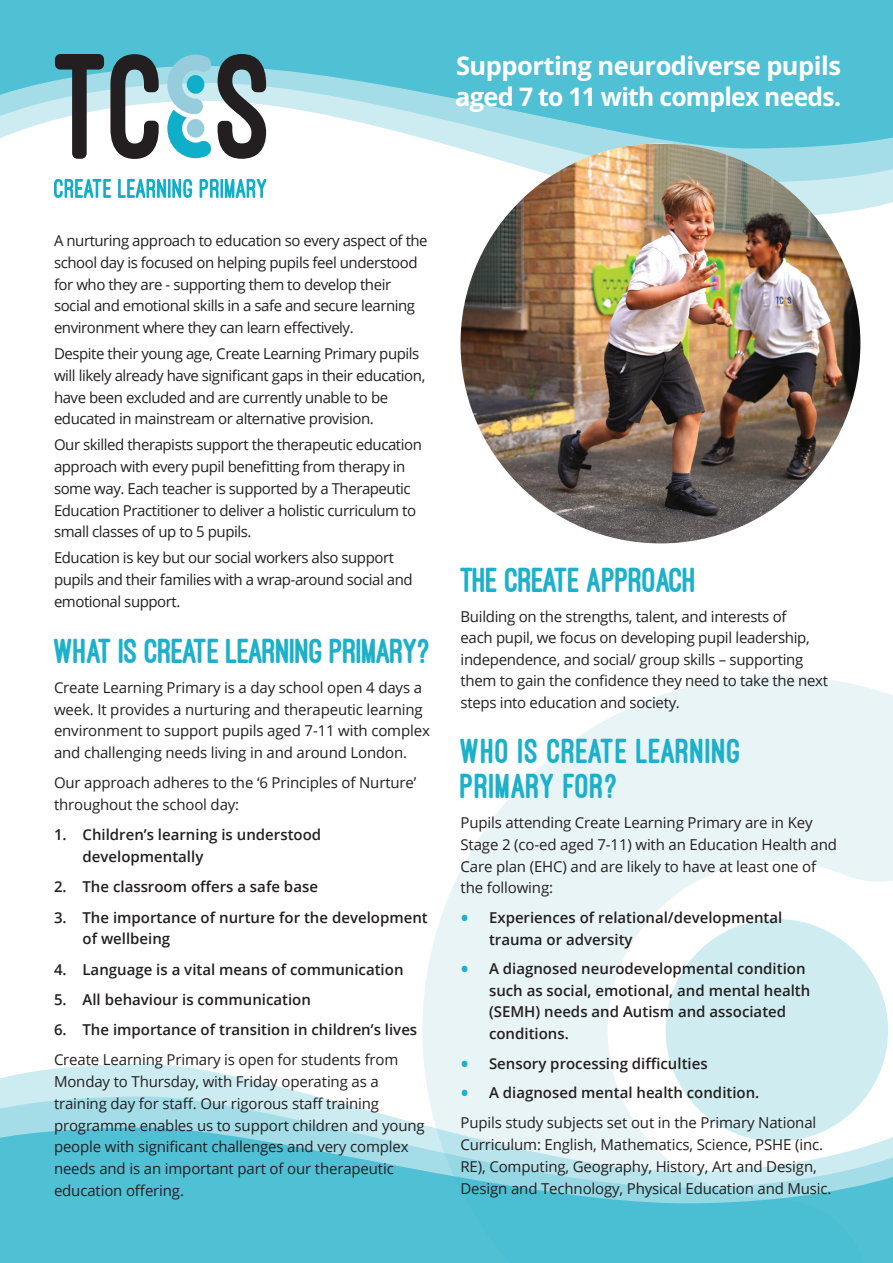
<style>
.page{position:relative;width:893px;height:1263px;background:#fff}
.page>*{position:absolute;margin:0;border:0;box-sizing:border-box;transform-origin:0 0}
.t1{font:800 36px "Ostrich Sans";letter-spacing:-.02em;color:#1cb0ca}
.t2{font:800 36px/34.5px "Ostrich Sans";letter-spacing:.01em;color:#1cb0ca}
.t3{font:700 25.5px/31.5px "Open Sans";letter-spacing:-.02em;color:#fff}
.t4{font:15px/21.8px "Open Sans";letter-spacing:-.02em;color:#231f20}
.t5{font:600 15px/21.8px "Open Sans";color:#231f20}
.s1{font-size:22.5px;color:#1cb0ca}
</style>
<div class="page">
<svg style="left:422px;top:676px;width:471px;height:388px;fill:#e9f4f7"></svg>
<svg style="left:167px;top:182px;width:726px;height:33px"></svg>
<svg style="left:0;top:0;width:893px;height:182px;fill:#50c0d5"></svg>
<svg style="left:0;top:1064px;width:883px;height:32px"></svg>
<svg style="left:0;top:1096px;width:893px;height:167px;background:#84d2e0"></svg>
<svg style="left:167px;top:55px;width:45px;height:103px"></svg>
<svg style="left:55px;top:54px;width:49px;height:105px"></svg>
<svg style="left:110px;top:54px;width:49px;height:105px"></svg>
<svg style="left:218px;top:54px;width:48px;height:105px"></svg>
<svg style="left:54px;top:179px;width:57px;height:19px"></svg>
<svg style="left:118px;top:179px;width:48px;height:19px"></svg>
<hr style="left:168px;top:179px;width:3px;height:19px;background:#0fafca">
<svg style="left:172px;top:179px;width:20px;height:19px"></svg>
<svg style="left:200px;top:179px;width:19px;height:19px"></svg>
<hr style="left:220px;top:179px;width:3px;height:19px;background:#0fafca">
<svg style="left:225px;top:179px;width:41px;height:19px"></svg>
<img style="left:460px;top:144px;width:400px;height:399px;border-radius:196px">
<p class="t3" style="left:455px;top:49px;width:387px">Supporting neurodiverse pupils aged 7 to 11 with complex needs.</p>
<p class="t4" style="left:54px;top:229px;width:375px">A nurturing approach to education so every aspect of the school day is focused on helping pupils feel understood for who they are - supporting them to develop their social and emotional skills in a safe and secure learning environment where they can learn effectively.</p>
<p class="t4" style="left:54px;top:342px;width:373px">Despite their young age, Create Learning Primary pupils will likely already have significant gaps in their education, have been excluded and are currently unable to be educated in mainstream or alternative provision.</p>
<p class="t4" style="left:54px;top:434px;width:369px">Our skilled therapists support the therapeutic education approach with every pupil benefitting from therapy in some way. Each teacher is supported by a Therapeutic Education Practitioner to deliver a holistic curriculum to small classes of up to 5 pupils.</p>
<p class="t4" style="left:54px;top:547px;width:360px">Education is key but our social workers also support pupils and their families with a wrap-around social and emotional support.</p>
<p class="t1" style="left:54px;top:631px;width:378px">WHAT IS CREATE LEARNING PRIMARY?</p>
<p class="t4" style="left:54px;top:676px;width:377px">Create Learning Primary is a day school open 4 days a week. It provides a nurturing and therapeutic learning environment to support pupils aged 7-11 with complex and challenging needs living in and around London.</p>
<p class="t4" style="left:54px;top:772px;width:364px">Our approach adheres to the ‘6 Principles of Nurture’ throughout the school day:</p>
<p class="t5" style="left:82px;top:824px;width:240px;text-indent:-28px">1. Children’s learning is understood developmentally</p>
<p class="t5" style="left:54px;top:876px;width:265px">2. The classroom offers a safe base</p>
<p class="t5" style="left:82px;top:906px;width:347px;text-indent:-28px">3. The importance of nurture for the development of wellbeing</p>
<p class="t5" style="left:54px;top:958px;width:351px">4. Language is a vital means of communication</p>
<p class="t5" style="left:54px;top:988px;width:258px">5. All behaviour is communication</p>
<p class="t5" style="left:54px;top:1018px;width:365px">6. The importance of transition in children’s lives</p>
<p class="t4" style="left:54px;top:1049px;width:372px">Create Learning Primary is open for students from Monday to Thursday, with Friday operating as a training day for staff. Our rigorous staff training programme enables us to support children and young people with significant challenges and very complex needs and is an important part of our therapeutic education offering.</p>
<p class="t1" style="left:460px;top:561px;width:238px">THE CREATE APPROACH</p>
<p class="t4" style="left:460px;top:605px;width:369px">Building on the strengths, talent, and interests of<br>each pupil, we focus on developing pupil leadership, independence, and social/ group skills – supporting them to gain the confidence they need to take the next steps into education and society.</p>
<p class="t2" style="left:460px;top:734px;width:283px">WHO IS CREATE LEARNING<br>PRIMARY FOR?</p>
<p class="t4" style="left:460px;top:811px;width:378px">Pupils attending Create Learning Primary are in Key Stage 2 (co-ed aged 7-11) with an Education Health and Care plan (EHC) and are likely to have at least one of the following:</p>
<p class="t5" style="left:489px;top:906px;width:295px;text-indent:-28px"><span class="s1">•</span> Experiences of relational/developmental trauma or adversity</p>
<p class="t5" style="left:489px;top:957px;width:323px;text-indent:-28px"><span class="s1">•</span> A diagnosed neurodevelopmental condition such as social, emotional, and mental health (SEMH) needs and Autism and associated conditions.</p>
<p class="t5" style="left:460px;top:1052px;width:249px"><span class="s1">•</span> Sensory processing difficulties</p>
<p class="t5" style="left:460px;top:1081px;width:300px"><span class="s1">•</span> A diagnosed mental health condition.</p>
<p class="t4" style="left:460px;top:1111px;width:373px">Pupils study subjects set out in the Primary National Curriculum: English, Mathematics, Science, PSHE (inc.<br>RE), Computing, Geography, History, Art and Design, Design and Technology, Physical Education and Music.</p>
</div>
